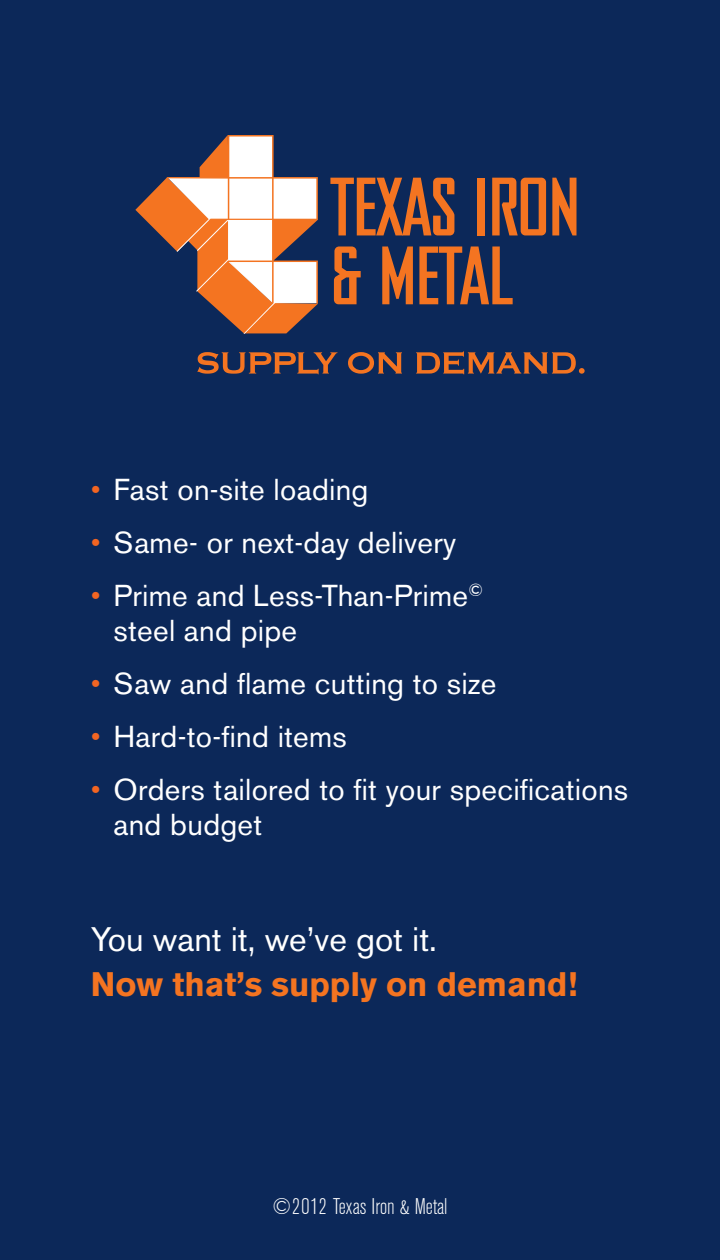
<style>
.page{position:relative;width:720px;height:1260px;background:#0c2859}
.page>*{position:absolute;margin:0;border:0;box-sizing:border-box;transform-origin:0 0}
.t1{font:700 33.75px "Akzidenz Grotesk BE";color:#f47421}
.t2{font:33.75px "Akzidenz Grotesk BE";color:#fff}
.t3{font:30px/35px "Akzidenz Grotesk BE";letter-spacing:.01em;color:#fff}
.t4{font:300 condensed 22.5px "Akzidenz Grotesk BE";color:#fff}
.s1{font-weight:300;color:#f26522}
</style>
<div class="page">
<svg style="left:330px;top:178px;width:124px;height:57px"></svg>
<div style="left:478px;top:178px;width:7px;height:57px;background:#f47421"></div>
<svg style="left:492px;top:178px;width:54px;height:57px"></svg>
<svg style="left:552px;top:178px;width:25px;height:57px"></svg>
<svg style="left:334px;top:246px;width:27px;height:58px"></svg>
<svg style="left:382px;top:246px;width:31px;height:58px"></svg>
<svg style="left:419px;top:246px;width:94px;height:58px"></svg>
<svg style="left:197px;top:352px;width:140px;height:22px"></svg>
<svg style="left:348px;top:352px;width:54px;height:22px"></svg>
<svg style="left:416px;top:351px;width:169px;height:23px"></svg>
<svg style="left:135px;top:135px;width:183px;height:199px"></svg>
<p class="t3" style="left:91px;top:472px;width:279px"><span class="s1">•</span> Fast on-site loading</p>
<p class="t3" style="left:91px;top:525px;width:367px"><span class="s1">•</span> Same- or next-day delivery</p>
<p class="t3" style="left:113px;top:578px;width:371px;text-indent:-22px"><span class="s1">•</span> Prime and Less-Than-Prime<sup>© </sup>steel and pipe</p>
<p class="t3" style="left:91px;top:666px;width:407px"><span class="s1">•</span> Saw and flame cutting to size</p>
<p class="t3" style="left:91px;top:719px;width:258px"><span class="s1">•</span> Hard-to-find items</p>
<p class="t3" style="left:113px;top:772px;width:516px;text-indent:-22px"><span class="s1">•</span> Orders tailored to fit your specifications and budget</p>
<p class="t2" style="left:91px;top:919px;width:348px">You want it, we’ve got it.</p>
<p class="t1" style="left:91px;top:965px;width:488px">Now that’s supply on demand!</p>
<p class="t4" style="left:272px;top:1195px;width:177px">©2012 Texas Iron &amp; Metal</p>
</div>
